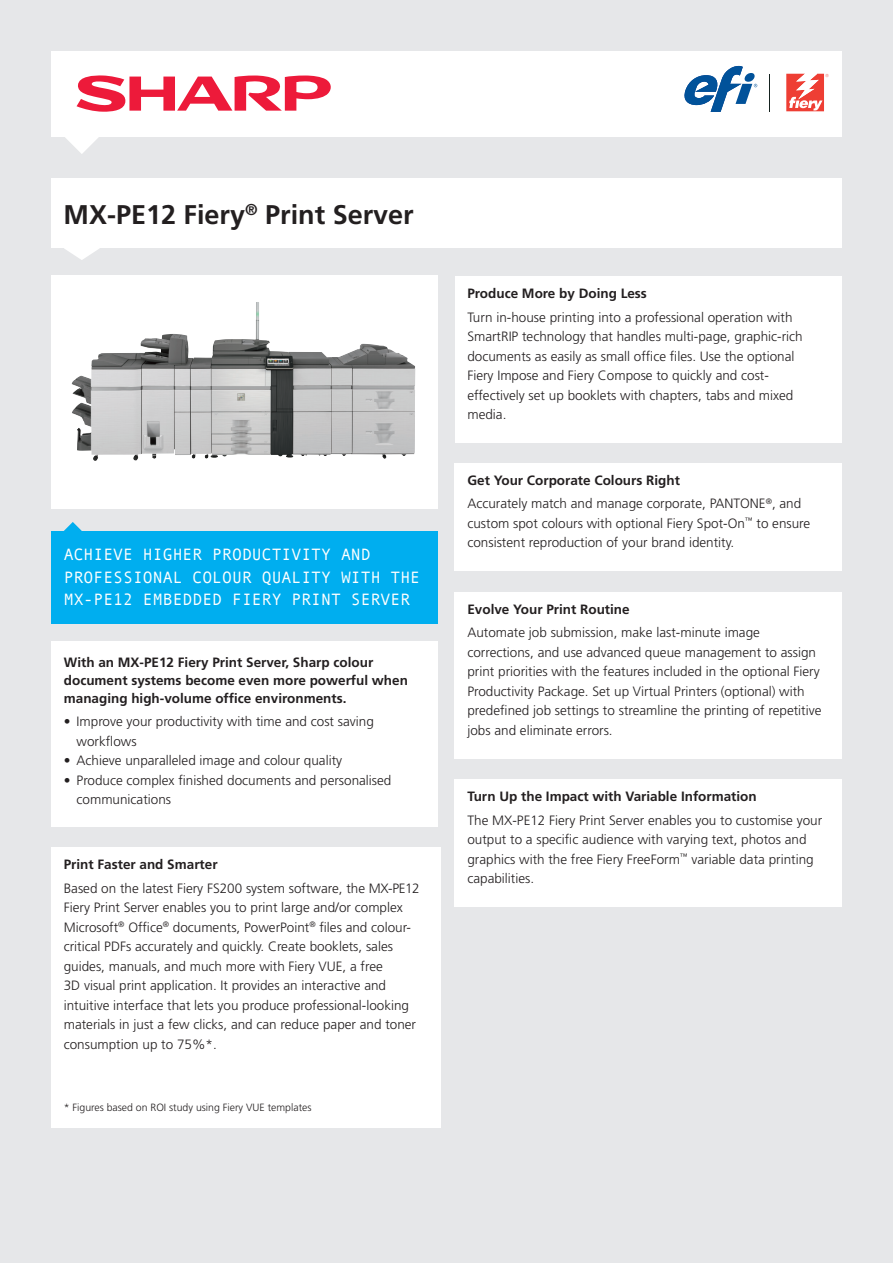
<style>
.page{position:relative;width:893px;height:1263px;background:#e6e7e9}
.page>*{position:absolute;margin:0;border:0;box-sizing:border-box;transform-origin:0 0}
.Headline{font:700 27px "Frutiger";color:#231f20}
.Blue_Box_Tagline{font:16.5px/22.5px "Andale Mono";color:#fff}
.Content{font:300 13.5px/19.5px "Frutiger";color:#231f20}
.t1{font:700 13.5px/18px "Frutiger";color:#231f20}
.Content-2{font:300 10.5px "Frutiger";color:#231f20}
</style>
<div class="page">
<div style="left:51px;top:51px;width:791px;height:85px;background:#fff"></div>
<svg style="left:64px;top:136px;width:36px;height:18px"></svg>
<svg style="left:77px;top:75px;width:254px;height:37px"></svg>
<div style="left:51px;top:179px;width:791px;height:69px;background:#fff"></div>
<svg style="left:64px;top:248px;width:35px;height:12px"></svg>
<div style="left:51px;top:641px;width:386px;height:186px;background:#fff"></div>
<div style="left:51px;top:847px;width:389px;height:280px;background:#fff"></div>
<div style="left:455px;top:277px;width:387px;height:166px;background:#fff"></div>
<div style="left:455px;top:463px;width:387px;height:108px;background:#fff"></div>
<div style="left:455px;top:592px;width:387px;height:166px;background:#fff"></div>
<div style="left:455px;top:779px;width:387px;height:128px;background:#fff"></div>
<svg style="left:51px;top:275px;width:386px;height:234px;background:#e2e2e2"></svg>
<img style="left:72px;top:302px;width:185px;height:114px">
<div style="left:51px;top:531px;width:387px;height:92px;background:#00aeef"></div>
<svg style="left:64px;top:522px;width:18px;height:9px"></svg>
<hr style="left:769px;top:74px;width:1px;height:37px;background:#15221f">
<svg style="left:786px;top:74px;width:42px;height:37px"></svg>
<svg style="left:684px;top:66px;width:73px;height:46px"></svg>
<p class="Headline" style="left:64px;top:199px;width:352px">MX-PE12 Fiery<sup>®</sup> Print Server</p>
<p class="Blue_Box_Tagline" style="left:64px;top:542px;width:358px">ACHIEVE HIGHER PRODUCTIVITY AND<br>PROFESSIONAL COLOUR QUALITY WITH THE<br>MX-PE12 EMBEDDED FIERY PRINT SERVER</p>
<p class="t1" style="left:64px;top:653px;width:346px">With an MX-PE12 Fiery Print Server, Sharp colour document systems become even more powerful when managing high-volume office environments.</p>
<p class="Content" style="left:77px;top:712px;width:299px;text-indent:-13px">• Improve your productivity with time and cost saving workflows</p>
<p class="Content" style="left:64px;top:751px;width:280px">• Achieve unparalleled image and colour quality</p>
<p class="Content" style="left:77px;top:770px;width:316px;text-indent:-13px">• Produce complex finished documents and personalised communications</p>
<p class="t1" style="left:64px;top:855px;width:155px">Print Faster and Smarter</p>
<p class="Content" style="left:64px;top:878px;width:357px">Based on the latest Fiery FS200 system software, the MX-PE12<br>Fiery Print Server enables you to print large and/or complex Microsoft<sup>®</sup> Office<sup>®</sup> documents, PowerPoint<sup>®</sup> files and colour&shy;critical PDFs accurately and quickly. Create booklets, sales guides, manuals, and much more with Fiery VUE, a free<br>3D visual print application. It provides an interactive and intuitive interface that lets you produce professional-looking materials in just a few clicks, and can reduce paper and toner consumption up to 75%*.</p>
<p class="Content-2" style="left:64px;top:1101px;width:249px">* Figures based on ROI study using Fiery VUE templates</p>
<p class="t1" style="left:467px;top:284px;width:181px">Produce More by Doing Less</p>
<p class="Content" style="left:467px;top:308px;width:337px">Turn in-house printing into a professional operation with SmartRIP technology that handles multi-page, graphic-rich documents as easily as small office files. Use the optional Fiery Impose and Fiery Compose to quickly and cost&shy;effectively set up booklets with chapters, tabs and mixed media.</p>
<p class="t1" style="left:467px;top:471px;width:214px">Get Your Corporate Colours Right</p>
<p class="Content" style="left:467px;top:494px;width:344px">Accurately match and manage corporate, PANTONE<sup>®</sup>, and custom spot colours with optional Fiery Spot-On<sup>™</sup> to ensure consistent reproduction of your brand identity.</p>
<p class="t1" style="left:467px;top:600px;width:164px">Evolve Your Print Routine</p>
<p class="Content" style="left:467px;top:623px;width:356px">Automate job submission, make last-minute image corrections, and use advanced queue management to assign print priorities with the features included in the optional Fiery Productivity Package. Set up Virtual Printers (optional) with predefined job settings to streamline the printing of repetitive jobs and eliminate errors.</p>
<p class="t1" style="left:467px;top:787px;width:291px">Turn Up the Impact with Variable Information</p>
<p class="Content" style="left:467px;top:810px;width:356px">The MX-PE12 Fiery Print Server enables you to customise your output to a specific audience with varying text, photos and graphics with the free Fiery FreeForm<sup>™</sup> variable data printing capabilities.</p>
</div>
